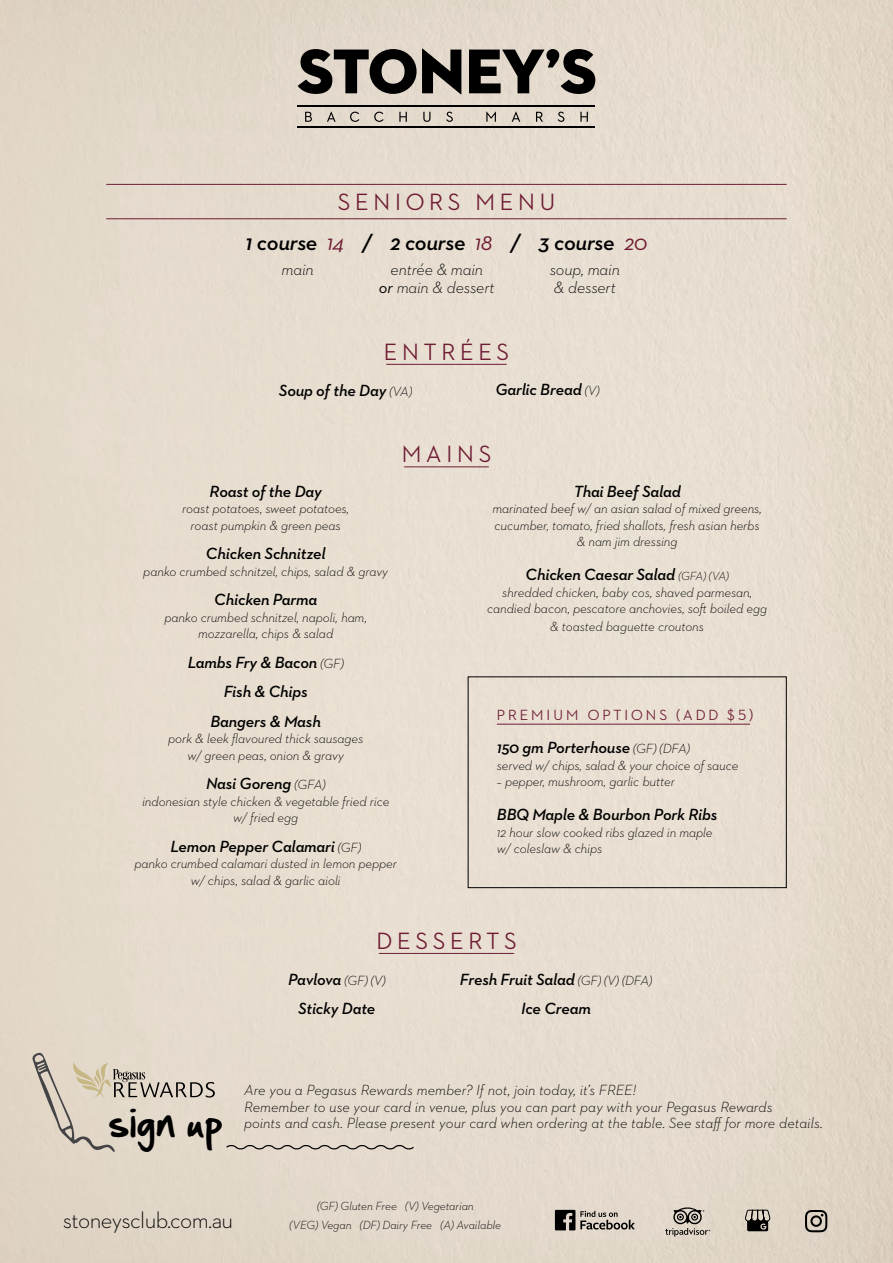
<style>
.page{position:relative;width:893px;height:1263px;background:#fff}
.page>*{position:absolute;margin:0;border:0;box-sizing:border-box;transform-origin:0 0}
.t1{font:36.75px "Hand Of Sean";color:#000}
.t2{font:500 24px "Neutraface 2 Display";letter-spacing:.2em;color:#6f1c34}
.t3{font:300 22.95px "Neutraface 2 Text";letter-spacing:-.025em;color:#000}
.t4{font:italic 600 22.5px "Neutraface 2 Text";letter-spacing:-.015em;color:#000}
.t5{font:italic 300 16.65px/18.5px "Neutraface 2 Text";letter-spacing:-.01em;color:#000;text-align:center}
.t6{font:italic 600 16.5px/29.5px "Neutraface 2 Text";letter-spacing:-.01em;color:#000;text-align:center}
.t7{font:italic 300 15px/16.5px "Neutraface 2 Text";color:#000}
.t8{font:500 15px "Neutraface 2 Display";letter-spacing:.2em;color:#6f1c34}
.t9{font:italic 300 13.5px/16.5px "Neutraface 2 Text";letter-spacing:-.01em;color:#000;text-align:center}
.t10{font:italic 300 12px/19.2px "Neutraface 2 Text";letter-spacing:-.01em;color:#000;text-align:center}
.s1{font-weight:400;color:#6f1c34}
.s2{font-weight:400}
.s3{font-weight:300;font-size:13.5px}
.s4{font-weight:300;font-size:12px}
</style>
<div class="page">
<img style="left:0;top:0;width:893px;height:1263px">
<svg style="left:298px;top:49px;width:163px;height:46px;background:#69645e"></svg>
<svg style="left:469px;top:49px;width:126px;height:45px;background:#6e6963"></svg>
<svg style="left:305px;top:112px;width:7px;height:10px"></svg>
<svg style="left:327px;top:112px;width:9px;height:10px"></svg>
<svg style="left:350px;top:112px;width:9px;height:10px"></svg>
<svg style="left:374px;top:112px;width:10px;height:10px"></svg>
<svg style="left:399px;top:112px;width:8px;height:10px"></svg>
<svg style="left:423px;top:112px;width:7px;height:10px"></svg>
<svg style="left:446px;top:112px;width:7px;height:10px"></svg>
<svg style="left:486px;top:112px;width:10px;height:10px"></svg>
<svg style="left:512px;top:112px;width:8px;height:10px"></svg>
<svg style="left:536px;top:112px;width:7px;height:10px"></svg>
<svg style="left:558px;top:112px;width:6px;height:10px"></svg>
<svg style="left:580px;top:112px;width:8px;height:10px"></svg>
<hr style="left:298px;top:105px;width:297px;height:1px;background:#000">
<hr style="left:298px;top:126px;width:297px;height:2px;background:#000">
<svg style="left:555px;top:1210px;width:80px;height:20px;background:#8b847c"></svg>
<svg style="left:665px;top:1207px;width:45px;height:30px"></svg>
<svg style="left:745px;top:1207px;width:25px;height:24px"></svg>
<svg style="left:805px;top:1210px;width:22px;height:22px"></svg>
<hr style="left:106px;top:184px;width:681px;height:1px;background:#6f1c34">
<hr style="left:106px;top:218px;width:681px;height:1px;background:#6f1c34">
<hr style="left:386px;top:364px;width:121px;height:1px;background:#6f1c34">
<hr style="left:404px;top:467px;width:85px;height:1px;background:#6f1c34">
<hr style="left:379px;top:953px;width:135px;height:1px;background:#6f1c34">
<div style="left:468px;top:676px;width:319px;height:212px;border:1px solid #000"></div>
<hr style="left:497px;top:724px;width:253px;height:1px;background:#6f1c34">
<svg style="left:32px;top:1052px;width:183px;height:100px;background:#d5cbbd"></svg>
<svg style="left:225px;top:1143px;width:190px;height:8px;background:#beb6ab"></svg>
<h2 class="t2" style="left:338px;top:189px;width:219px">SENIORS MENU</h2>
<h3 class="t4" style="left:246px;top:228px;width:403px">1 course <span class="s1">14</span> / 2 course <span class="s1">18</span> / 3 course <span class="s1">20</span></h3>
<p class="t5" style="left:282px;top:260px;width:34px">main</p>
<p class="t5" style="left:379px;top:260px;width:117px">entrée &amp; main<br><span class="s2">or</span> main &amp; dessert</p>
<p class="t5" style="left:550px;top:260px;width:71px;text-align:left">soup, main &amp; dessert</p>
<h2 class="t2" style="left:384px;top:339px;width:127px">ENTRÉES</h2>
<p class="t6" style="left:279px;top:375px;width:135px">Soup of the Day <span class="s3">(VA)</span></p>
<p class="t6" style="left:495px;top:374px;width:106px">Garlic Bread <span class="s3">(V)</span></p>
<h2 class="t2" style="left:402px;top:441px;width:91px">MAINS</h2>
<p class="t6" style="left:210px;top:476px;width:114px">Roast of the Day</p>
<p class="t9" style="left:182px;top:500px;width:168px">roast potatoes, sweet potatoes, roast pumpkin &amp; green peas</p>
<p class="t6" style="left:206px;top:539px;width:121px">Chicken Schnitzel</p>
<p class="t9" style="left:143px;top:563px;width:246px">panko crumbed schnitzel, chips, salad &amp; gravy</p>
<p class="t6" style="left:214px;top:585px;width:105px">Chicken Parma</p>
<p class="t9" style="left:164px;top:609px;width:204px">panko crumbed schnitzel, napoli, ham, mozzarella, chips &amp; salad</p>
<p class="t6" style="left:188px;top:647px;width:157px">Lambs Fry &amp; Bacon <span class="s3">(GF)<br></span>Fish &amp; Chips<br>Bangers &amp; Mash</p>
<p class="t9" style="left:168px;top:730px;width:197px">pork &amp; leek flavoured thick sausages w/ green peas, onion &amp; gravy</p>
<p class="t6" style="left:206px;top:769px;width:121px">Nasi Goreng <span class="s3">(GFA)</span></p>
<p class="t9" style="left:142px;top:793px;width:249px">indonesian style chicken &amp; vegetable fried rice w/ fried egg</p>
<p class="t6" style="left:170px;top:831px;width:192px">Lemon Pepper Calamari <span class="s3">(GF)</span></p>
<p class="t9" style="left:134px;top:855px;width:264px">panko crumbed calamari dusted in lemon pepper w/ chips, salad &amp; garlic aioli</p>
<p class="t6" style="left:574px;top:476px;width:109px">Thai Beef Salad</p>
<p class="t9" style="left:492px;top:500px;width:271px">marinated beef w/ an asian salad of mixed greens, cucumber, tomato, fried shallots, fresh asian herbs &amp; nam jim dressing</p>
<p class="t6" style="left:525px;top:560px;width:205px">Chicken Caesar Salad <span class="s4">(GFA) (VA)</span></p>
<p class="t9" style="left:487px;top:584px;width:281px">shredded chicken, baby cos, shaved parmesan, candied bacon, pescatore anchovies, soft boiled egg</p>
<p class="t9" style="left:550px;top:618px;width:155px">&amp; toasted baguette croutons</p>
<p class="t8" style="left:497px;top:706px;width:258px">PREMIUM OPTIONS (ADD $5)</p>
<p class="t6" style="left:497px;top:733px;width:194px">150 gm Porterhouse <span class="s3">(GF) (DFA)</span></p>
<p class="t9" style="left:497px;top:757px;width:243px">served w/ chips, salad &amp; your choice of sauce</p>
<p class="t9" style="left:497px;top:773px;width:180px">– pepper, mushroom, garlic butter</p>
<p class="t6" style="left:497px;top:800px;width:222px">BBQ Maple &amp; Bourbon Pork Ribs</p>
<p class="t9" style="left:497px;top:824px;width:217px;text-align:left">12 hour slow cooked ribs glazed in maple w/ coleslaw &amp; chips</p>
<h2 class="t2" style="left:376px;top:928px;width:142px">DESSERTS</h2>
<p class="t6" style="left:288px;top:964px;width:99px">Pavlova <span class="s3">(GF) (V)<br></span>Sticky Date</p>
<p class="t6" style="left:460px;top:964px;width:194px">Fresh Fruit Salad <span class="s3">(GF) (V) (DFA)<br></span>Ice Cream</p>
<h1 class="t1" style="left:108px;top:1088px;width:116px">sign up</h1>
<p class="t7" style="left:244px;top:1082px;width:580px">Are you a Pegasus Rewards member? If not, join today, it’s FREE!<br>Remember to use your card in venue, plus you can part pay with your Pegasus Rewards<br>points and cash. Please present your card when ordering at the table. See staff for more details.</p>
<h3 class="t3" style="left:63px;top:1206px;width:172px">stoneysclub.com.au</h3>
<p class="t10" style="left:290px;top:1196px;width:213px">(GF) Gluten Free (V) Vegetarian<br>(VEG) Vegan (DF) Dairy Free (A) Available</p>
</div>
